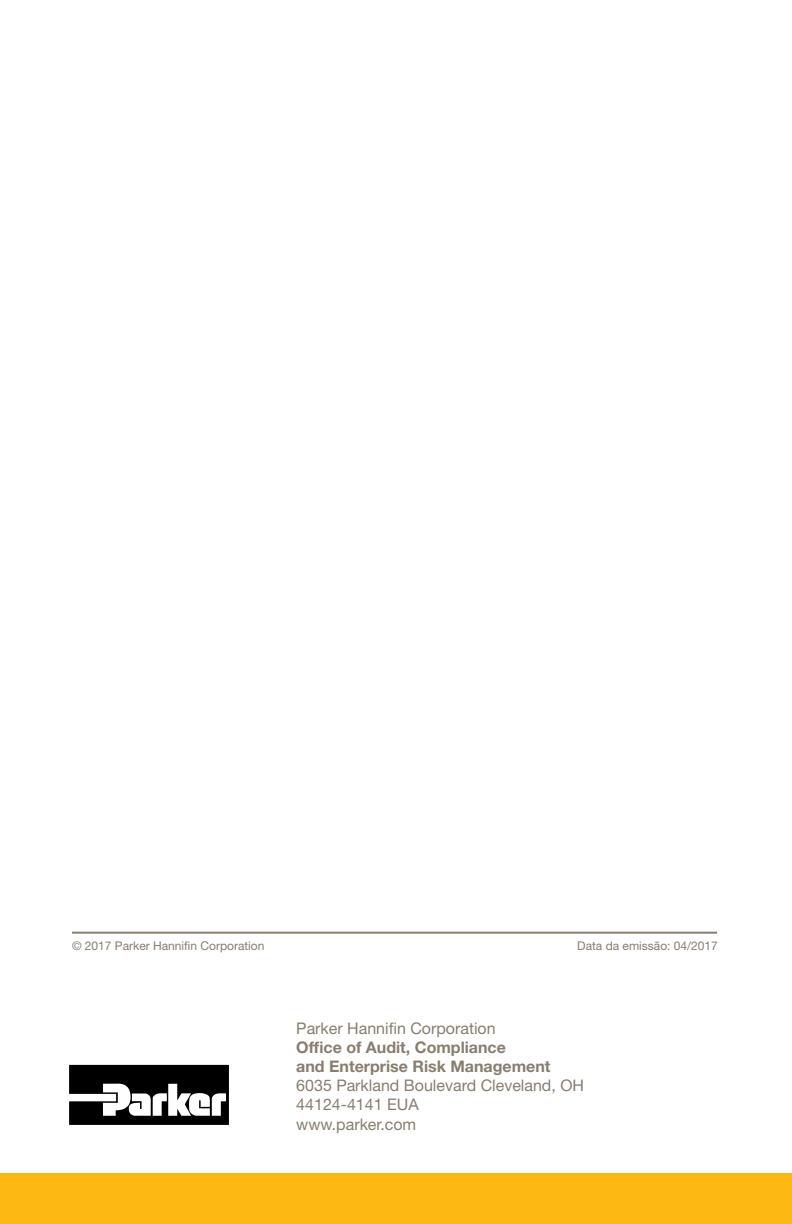
<style>
.page{position:relative;width:792px;height:1224px;background:#fff}
.page>*{position:absolute;margin:0;border:0;box-sizing:border-box;transform-origin:0 0}
.t1{font:16px/19.2px "Helvetica Neue LT Std";color:#887d6e}
.t2{font:700 16px/19.2px "Helvetica Neue LT Std";color:#887d6e}
.t3{font:12px "Helvetica Neue LT Std";color:#887d6e}
</style>
<div class="page">
<svg style="left:69px;top:1065px;width:160px;height:60px"></svg>
<hr style="left:72px;top:932px;width:645px;height:2px;background:#887d6e">
<div style="left:0;top:1174px;width:792px;height:50px;background:#fdb812"></div>
<p class="t3" style="left:72px;top:938px;width:194px">© 2017 Parker Hannifin Corporation</p>
<p class="t3" style="left:577px;top:938px;width:142px">Data da emissão: 04/2017</p>
<p class="t1" style="left:296px;top:1018px;width:201px">Parker Hannifin Corporation</p>
<p class="t2" style="left:296px;top:1037px;width:256px">Office of Audit, Compliance<br>and Enterprise Risk Management</p>
<p class="t1" style="left:296px;top:1076px;width:289px">6035 Parkland Boulevard Cleveland, OH<br>44124-4141 EUA<br>www.parker.com</p>
</div>
